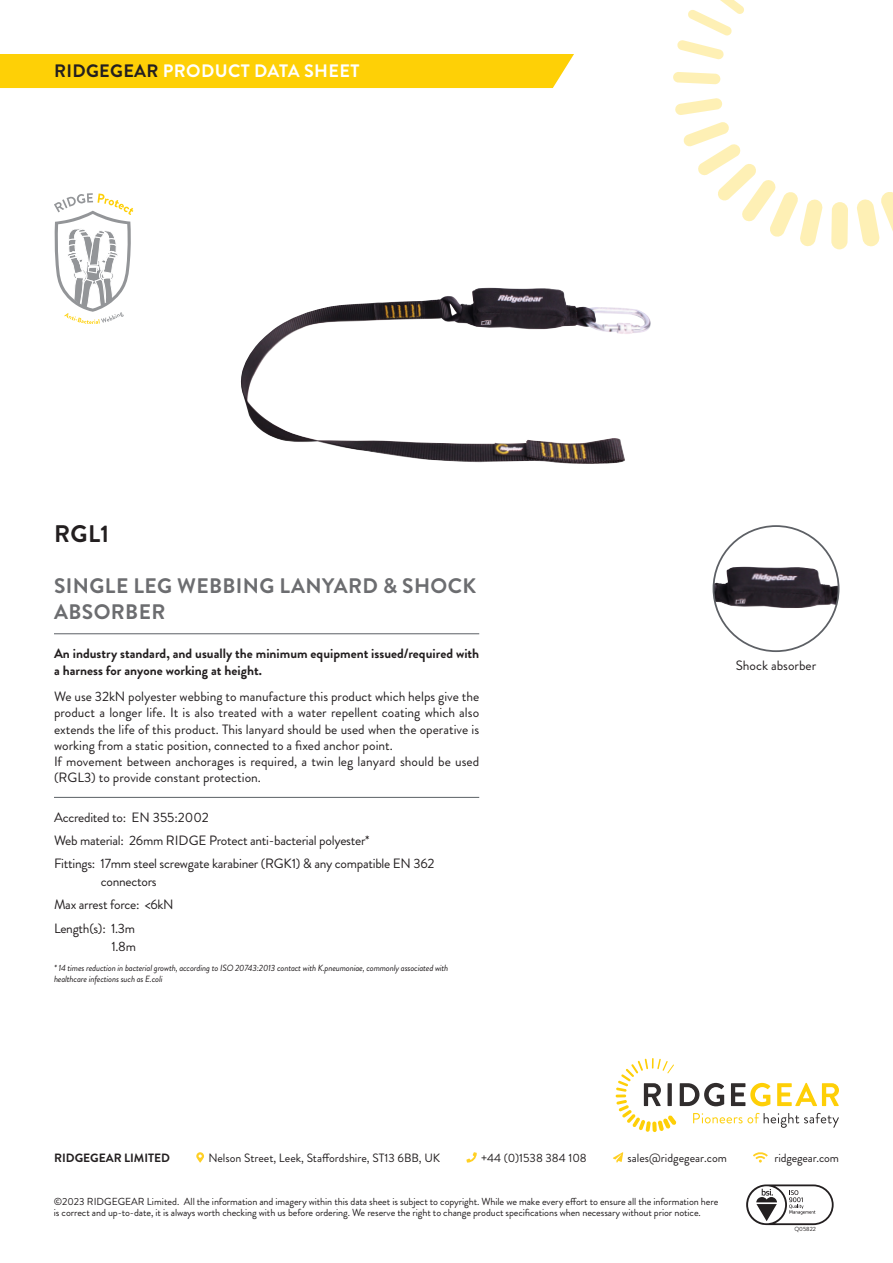
<style>
.page{position:relative;width:893px;height:1263px;background:#fff}
.page>*{position:absolute;margin:0;border:0;box-sizing:border-box;transform-origin:0 0}
.t1{font:700 24px "Brandon Grotesque";color:#231f20}
.t2{font:700 21px/25.5px "Brandon Grotesque";letter-spacing:.02em;color:#6c6d70}
.t3{font:700 18px "Brandon Grotesque";letter-spacing:.02em;color:#fff}
.t4{font:13.5px/16.2px "Brandon Grotesque";letter-spacing:-.005em;color:#231f20;text-align:justify}
.t5{font:700 13.5px/16.2px "Brandon Grotesque";color:#231f20}
.t6{font:12px "Brandon Grotesque";color:#231f20}
.t7{font:700 12px "Brandon Grotesque";color:#231f20}
.t8{font:10.2px/11.2px "Brandon Grotesque";letter-spacing:-.01em;color:#231f20}
.t9{font:italic 9px/10.5px "Brandon Grotesque";letter-spacing:-.02em;color:#231f20}
.t10{font:6px "Brandon Grotesque";color:#231f20}
.s1{color:#231f20}
</style>
<div class="page">
<img style="left:713px;top:567px;width:126px;height:41px">
<img style="left:240px;top:288px;width:411px;height:176px">
<hr style="left:54px;top:633px;width:425px;height:1px;background:#5b6065">
<hr style="left:54px;top:797px;width:425px;height:1px;background:#5b6065">
<svg style="left:54px;top:193px;width:79px;height:131px"></svg>
<div style="left:0;top:54px;width:574px;height:34px;background:#fed006"></div>
<svg style="left:677px;top:0;width:67px;height:60px"></svg>
<svg style="left:674px;top:72px;width:46px;height:12px"></svg>
<svg style="left:675px;top:98px;width:47px;height:17px"></svg>
<svg style="left:683px;top:122px;width:140px;height:125px"></svg>
<svg style="left:831px;top:202px;width:17px;height:47px"></svg>
<svg style="left:857px;top:192px;width:36px;height:55px"></svg>
<svg style="left:616px;top:1058px;width:223px;height:74px"></svg>
<svg style="left:196px;top:1152px;width:8px;height:10px"></svg>
<svg style="left:466px;top:1152px;width:11px;height:10px"></svg>
<svg style="left:613px;top:1152px;width:10px;height:10px"></svg>
<svg style="left:753px;top:1152px;width:15px;height:10px"></svg>
<svg style="left:746px;top:1184px;width:88px;height:41px"></svg>
<p class="t3" style="left:54px;top:59px;width:307px"><span class="s1">RIDGEGEAR</span> PRODUCT DATA SHEET</p>
<p class="t1" style="left:54px;top:517px;width:57px">RGL1</p>
<p class="t2" style="left:54px;top:573px;width:424px">SINGLE LEG WEBBING LANYARD &amp; SHOCK<br>ABSORBER</p>
<p class="t5" style="left:54px;top:646px;width:427px">An industry standard, and usually the minimum equipment issued/required with a harness for anyone working at height.</p>
<p class="t4" style="left:54px;top:688px;width:427px">We use 32kN polyester webbing to manufacture this product which helps give the product a longer life. It is also treated with a water repellent coating which also extends the life of this product. This lanyard should be used when the operative is working from a static position, connected to a fixed anchor point.</p>
<p class="t4" style="left:54px;top:753px;width:427px">If movement between anchorages is required, a twin leg lanyard should be used (RGL3) to provide constant protection.</p>
<p class="t4" style="left:54px;top:809px;width:156px">Accredited to: EN 355:2002</p>
<p class="t4" style="left:54px;top:833px;width:317px">Web material: 26mm RIDGE Protect anti-bacterial polyester*</p>
<p class="t4" style="left:54px;top:856px;width:382px">Fittings: 17mm steel screwgate karabiner (RGK1) &amp; any compatible EN 362</p>
<p class="t4" style="left:101px;top:874px;width:57px">connectors</p>
<p class="t4" style="left:54px;top:897px;width:121px">Max arrest force: &lt;6kN</p>
<p class="t4" style="left:54px;top:920px;width:83px">Length(s): 1.3m</p>
<p class="t4" style="left:111px;top:938px;width:26px">1.8m</p>
<p class="t9" style="left:54px;top:963px;width:396px">* 14 times reduction in bacterial growth, according to ISO 20743:2013 contact with K.pneumoniae, commonly associated with healthcare infections such as E.coli</p>
<p class="t4" style="left:736px;top:657px;width:82px">Shock absorber</p>
<p class="t7" style="left:54px;top:1149px;width:118px">RIDGEGEAR LIMITED</p>
<p class="t6" style="left:208px;top:1149px;width:233px">Nelson Street, Leek, Staffordshire, ST13 6BB, UK</p>
<p class="t6" style="left:481px;top:1149px;width:107px">+44 (0)1538 384 108</p>
<p class="t6" style="left:628px;top:1149px;width:101px">sales@ridgegear.com</p>
<p class="t6" style="left:774px;top:1149px;width:66px">ridgegear.com</p>
<p class="t8" style="left:54px;top:1196px;width:666px">©2023 RIDGEGEAR Limited. All the information and imagery within this data sheet is subject to copyright. While we make every effort to ensure all the information here is correct and up-to-date, it is always worth checking with us before ordering. We reserve the right to change product specifications when necessary without prior notice.</p>
<p class="t10" style="left:794px;top:1224px;width:23px">Q05822</p>
</div>
